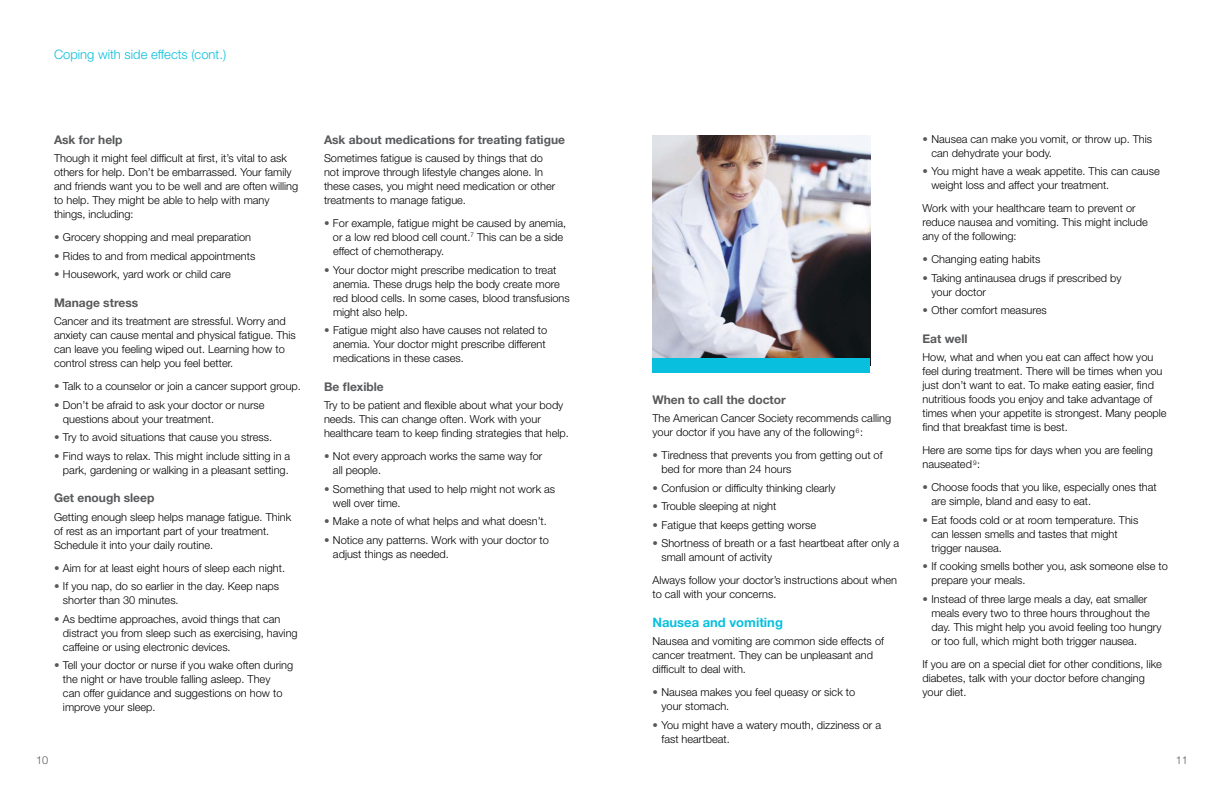
<style>
.page{position:relative;width:1224px;height:792px;background:#fff}
.page>*{position:absolute;margin:0;border:0;box-sizing:border-box;transform-origin:0 0}
.t1{font:300 13px "Helvetica Neue LT Std";color:#08c0de}
.t2{font:700 13px "Helvetica Neue LT Std";color:#08c0de}
.t3{font:700 12px "Helvetica Neue LT Std";color:#58595b}
.t4{font:300 11px/14px "Helvetica Neue LT Std";color:#000}
.t5{font:300 11px "Helvetica Neue LT Std";color:#58595b}
.s1{color:#58595b}
</style>
<div class="page">
<img style="left:652px;top:135px;width:218px;height:223px">
<div style="left:652px;top:358px;width:218px;height:15px;background:#08c0de"></div>
<p class="t1" style="left:54px;top:46px;width:174px">Coping with side effects (cont.)</p>
<p class="t3" style="left:54px;top:132px;width:70px">Ask for help</p>
<p class="t4" style="left:54px;top:151px;width:246px">Though it might feel diffcult at frst, it’s vital to ask others for help. Don’t be embarrassed. Your family and friends want you to be well and are often willing to help. They might be able to help with many things, including:</p>
<p class="t4" style="left:54px;top:230px;width:199px"><span class="s1">•</span> Grocery shopping and meal preparation</p>
<p class="t4" style="left:54px;top:248px;width:203px"><span class="s1">•</span> Rides to and from medical appointments</p>
<p class="t4" style="left:54px;top:267px;width:178px"><span class="s1">•</span> Housework, yard work or child care</p>
<p class="t3" style="left:54px;top:295px;width:86px">Manage stress</p>
<p class="t4" style="left:54px;top:314px;width:243px">Cancer and its treatment are stressful. Worry and anxiety can cause mental and physical fatigue. This can leave you feeling wiped out. Learning how to control stress can help you feel better.</p>
<p class="t4" style="left:54px;top:379px;width:249px"><span class="s1">•</span> Talk to a counselor or join a cancer support group.</p>
<p class="t4" style="left:63px;top:397px;width:203px;text-indent:-9px"><span class="s1">•</span> Don’t be afraid to ask your doctor or nurse questions about your treatment.</p>
<p class="t4" style="left:54px;top:430px;width:220px"><span class="s1">•</span> Try to avoid situations that cause you stress.</p>
<p class="t4" style="left:54px;top:448px;width:238px;text-align:right"><span class="s1">•</span> Find ways to relax. This might include sitting in a park, gardening or walking in a pleasant setting.</p>
<p class="t3" style="left:54px;top:490px;width:102px">Get enough sleep</p>
<p class="t4" style="left:54px;top:509px;width:239px">Getting enough sleep helps manage fatigue. Think of rest as an important part of your treatment.<br>Schedule it into your daily routine.</p>
<p class="t4" style="left:54px;top:560px;width:233px"><span class="s1">•</span> Aim for at least eight hours of sleep each night.</p>
<p class="t4" style="left:63px;top:579px;width:217px;text-indent:-9px"><span class="s1">•</span> If you nap, do so earlier in the day. Keep naps shorter than 30 minutes.</p>
<p class="t4" style="left:63px;top:611px;width:236px;text-indent:-9px"><span class="s1">•</span> As bedtime approaches, avoid things that can distract you from sleep such as exercising, having caffeine or using electronic devices.</p>
<p class="t4" style="left:63px;top:658px;width:232px;text-indent:-9px"><span class="s1">•</span> Tell your doctor or nurse if you wake often during the night or have trouble falling asleep. They<br>can offer guidance and suggestions on how to improve your sleep.</p>
<p class="t3" style="left:324px;top:132px;width:243px">Ask about medications for treating fatigue</p>
<p class="t4" style="left:324px;top:151px;width:233px">Sometimes fatigue is caused by things that do not improve through lifestyle changes alone. In these cases, you might need medication or other treatments to manage fatigue.</p>
<p class="t4" style="left:333px;top:216px;width:235px;text-indent:-9px"><span class="s1">•</span> For example, fatigue might be caused by anemia, or a low red blood cell count.<sup>7</sup> This can be a side effect of chemotherapy.</p>
<p class="t4" style="left:333px;top:262px;width:238px;text-indent:-9px"><span class="s1">•</span> Your doctor might prescribe medication to treat anemia. These drugs help the body create more red blood cells. In some cases, blood transfusions might also help.</p>
<p class="t4" style="left:333px;top:323px;width:216px;text-indent:-9px"><span class="s1">•</span> Fatigue might also have causes not related to anemia. Your doctor might prescribe different medications in these cases.</p>
<p class="t3" style="left:324px;top:379px;width:61px">Be fexible</p>
<p class="t4" style="left:324px;top:398px;width:246px">Try to be patient and fexible about what your body needs. This can change often. Work with your healthcare team to keep fnding strategies that help.</p>
<p class="t4" style="left:333px;top:449px;width:211px;text-indent:-9px"><span class="s1">•</span> Not every approach works the same way for all people.</p>
<p class="t4" style="left:333px;top:481px;width:224px;text-indent:-9px"><span class="s1">•</span> Something that used to help might not work as well over time.</p>
<p class="t4" style="left:324px;top:514px;width:224px"><span class="s1">•</span> Make a note of what helps and what doesn’t.</p>
<p class="t4" style="left:333px;top:532px;width:217px;text-indent:-9px"><span class="s1">•</span> Notice any patterns. Work with your doctor to adjust things as needed.</p>
<p class="t3" style="left:652px;top:392px;width:135px">When to call the doctor</p>
<p class="t4" style="left:652px;top:411px;width:240px">The American Cancer Society recommends calling your doctor if you have any of the following <sup>6</sup>:</p>
<p class="t4" style="left:661px;top:448px;width:223px;text-indent:-9px"><span class="s1">•</span> Tiredness that prevents you from getting out of bed for more than 24 hours</p>
<p class="t4" style="left:652px;top:481px;width:184px"><span class="s1">•</span> Confusion or diffculty thinking clearly</p>
<p class="t4" style="left:652px;top:499px;width:125px"><span class="s1">•</span> Trouble sleeping at night</p>
<p class="t4" style="left:652px;top:518px;width:165px"><span class="s1">•</span> Fatigue that keeps getting worse</p>
<p class="t4" style="left:661px;top:536px;width:239px;text-indent:-9px"><span class="s1">•</span> Shortness of breath or a fast heartbeat after only a small amount of activity</p>
<p class="t4" style="left:652px;top:573px;width:246px">Always follow your doctor’s instructions about when to call with your concerns.</p>
<p class="t2" style="left:652px;top:614px;width:132px">Nausea and vomiting</p>
<p class="t4" style="left:652px;top:634px;width:233px">Nausea and vomiting are common side effects of cancer treatment. They can be unpleasant and diffcult to deal with.</p>
<p class="t4" style="left:661px;top:685px;width:195px;text-indent:-9px"><span class="s1">•</span> Nausea makes you feel queasy or sick to your stomach.</p>
<p class="t4" style="left:661px;top:718px;width:221px;text-indent:-9px"><span class="s1">•</span> You might have a watery mouth, dizziness or a fast heartbeat.</p>
<p class="t4" style="left:931px;top:132px;width:222px;text-indent:-9px"><span class="s1">•</span> Nausea can make you vomit, or throw up. This can dehydrate your body.</p>
<p class="t4" style="left:931px;top:164px;width:230px;text-indent:-9px"><span class="s1">•</span> You might have a weak appetite. This can cause weight loss and affect your treatment.</p>
<p class="t4" style="left:922px;top:201px;width:227px">Work with your healthcare team to prevent or reduce nausea and vomiting. This might include any of the following:</p>
<p class="t4" style="left:922px;top:252px;width:119px"><span class="s1">•</span> Changing eating habits</p>
<p class="t4" style="left:931px;top:271px;width:192px;text-indent:-9px"><span class="s1">•</span> Taking antinausea drugs if prescribed by your doctor</p>
<p class="t4" style="left:922px;top:303px;width:126px"><span class="s1">•</span> Other comfort measures</p>
<p class="t3" style="left:922px;top:331px;width:47px">Eat well</p>
<p class="t4" style="left:922px;top:350px;width:246px">How, what and when you eat can affect how you feel during treatment. There will be times when you just don’t want to eat. To make eating easier, fnd nutritious foods you enjoy and take advantage of times when your appetite is strongest. Many people fnd that breakfast time is best.</p>
<p class="t4" style="left:922px;top:443px;width:232px">Here are some tips for days when you are feeling nauseated <sup>9</sup>:</p>
<p class="t4" style="left:931px;top:480px;width:227px;text-indent:-9px"><span class="s1">•</span> Choose foods that you like, especially ones that are simple, bland and easy to eat.</p>
<p class="t4" style="left:931px;top:513px;width:208px;text-indent:-9px"><span class="s1">•</span> Eat foods cold or at room temperature. This can lessen smells and tastes that might trigger nausea.</p>
<p class="t4" style="left:931px;top:559px;width:238px;text-indent:-9px"><span class="s1">•</span> If cooking smells bother you, ask someone else to prepare your meals.</p>
<p class="t4" style="left:931px;top:592px;width:232px;text-indent:-9px"><span class="s1">•</span> Instead of three large meals a day, eat smaller meals every two to three hours throughout the day. This might help you avoid feeling too hungry or too full, which might both trigger nausea.</p>
<p class="t4" style="left:922px;top:657px;width:241px">If you are on a special diet for other conditions, like diabetes, talk with your doctor before changing your diet.</p>
<p class="t5" style="left:36px;top:753px;width:14px">10</p>
<p class="t5" style="left:1176px;top:753px;width:14px">11</p>
</div>
